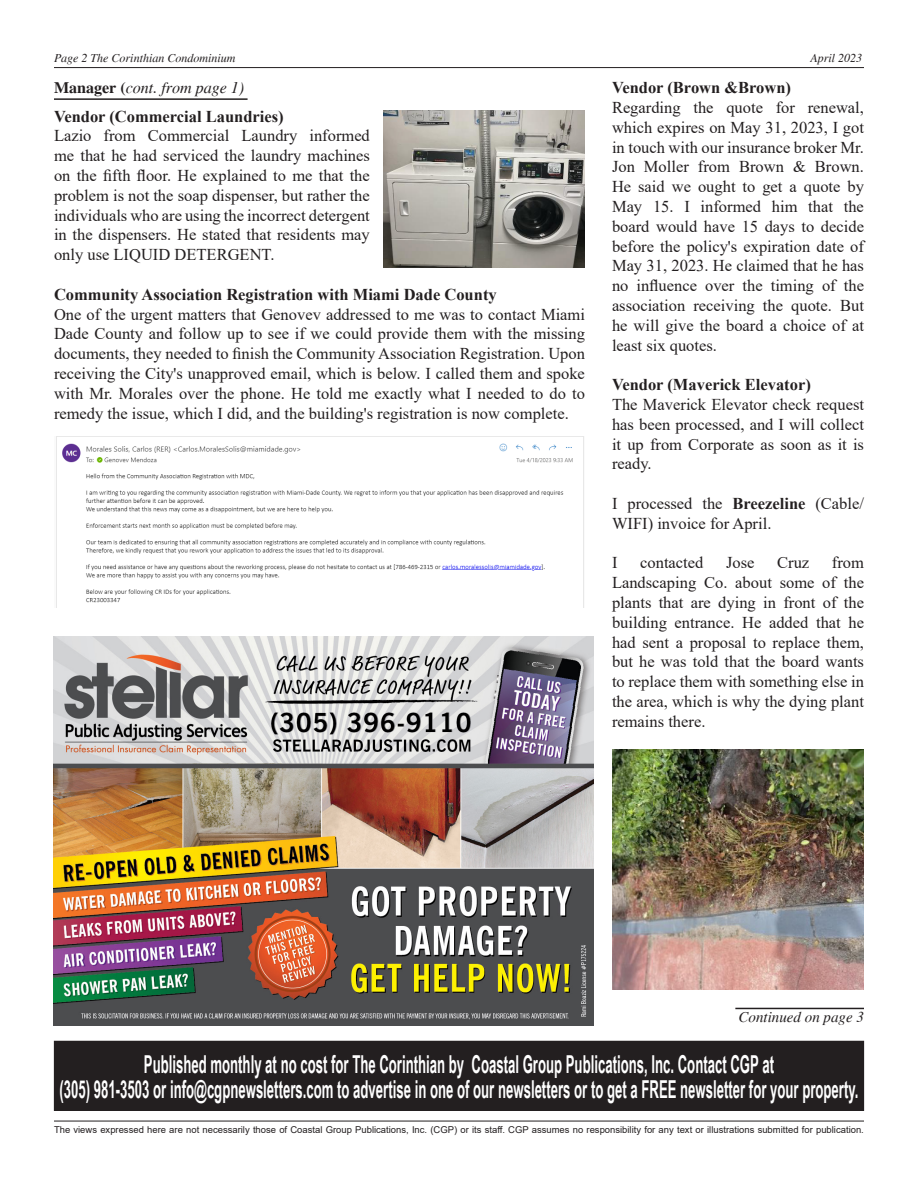
<style>
.page{position:relative;width:918px;height:1188px;background:#fff}
.page>*{position:absolute;margin:0;border:0;box-sizing:border-box;transform-origin:0 0}
.t1{font:700 24.75px "Arial Narrow";color:#fff;scale:.65 1}
.t2{font:16.5px/19.8px "Times New Roman";color:#231f20;text-align:justify}
.t3{font:700 16.5px "Times New Roman";color:#231f20}
.t4{font:italic 16.05px "Times";color:#231f20}
.t5{font:italic 15px "Times";color:#231f20}
.t6{font:italic 12px "Times";color:#231f20}
.t7{font:9.45px "Arial";color:#231f20}
.s1{font-weight:700;font-style:normal}
.s2{font-weight:700}
</style>
<div class="page">
<hr style="left:54px;top:67px;width:810px;height:1px;background:#231f20">
<hr style="left:54px;top:98px;width:194px;height:2px;background:#231f20">
<hr style="left:735px;top:1008px;width:129px;height:1px;background:#231f20">
<div style="left:54px;top:1041px;width:810px;height:69px;background:#231f20"></div>
<div style="left:54px;top:1041px;width:810px;height:70px;border:1px solid #231f20"></div>
<hr style="left:54px;top:1121px;width:810px;height:1px;background:#231f20">
<img style="left:54px;top:636px;width:540px;height:389px">
<img style="left:56px;top:437px;width:528px;height:171px">
<img style="left:612px;top:750px;width:252px;height:240px">
<img style="left:383px;top:110px;width:202px;height:158px">
<p class="t6" style="left:54px;top:52px;width:183px">Page 2 The Corinthian Condominium</p>
<p class="t6" style="left:811px;top:52px;width:53px">April 2023</p>
<p class="t4" style="left:54px;top:79px;width:192px"><span class="s1">Manager (</span>cont. from page 1)</p>
<p class="t3" style="left:612px;top:76px;width:181px">Vendor (Brown &amp;Brown)</p>
<p class="t2" style="left:612px;top:97px;width:254px">Regarding the quote for renewal, which expires on May 31, 2023, I got in touch with our insurance broker Mr.<br>Jon Moller from Brown &amp; Brown.<br>He said we ought to get a quote by May 15. I informed him that the board would have 15 days to decide before the policy's expiration date of May 31, 2023. He claimed that he has no influence over the timing of the association receiving the quote. But he will give the board a choice of at least six quotes.</p>
<p class="t3" style="left:612px;top:373px;width:200px">Vendor (Maverick Elevator)</p>
<p class="t2" style="left:612px;top:394px;width:254px">The Maverick Elevator check request has been processed, and I will collect it up from Corporate as soon as it is ready.</p>
<p class="t2" style="left:612px;top:493px;width:254px">I processed the <span class="s2">Breezeline</span> (Cable/<br>WIFI) invoice for April.</p>
<p class="t2" style="left:612px;top:553px;width:7px">I</p>
<p class="t2" style="left:640px;top:553px;width:65px">contacted</p>
<p class="t2" style="left:726px;top:553px;width:30px">Jose</p>
<p class="t2" style="left:777px;top:553px;width:34px">Cruz</p>
<p class="t3" style="left:54px;top:104px;width:231px">Vendor (Commercial Laundries)</p>
<p class="t2" style="left:54px;top:125px;width:317px">Lazio from Commercial Laundry informed me that he had serviced the laundry machines on the fifth floor. He explained to me that the problem is not the soap dispenser, but rather the individuals who are using the incorrect detergent in the dispensers. He stated that residents may only use LIQUID DETERGENT.</p>
<p class="t3" style="left:54px;top:282px;width:444px">Community Association Registration with Miami Dade County</p>
<p class="t2" style="left:54px;top:304px;width:533px">One of the urgent matters that Genovev addressed to me was to contact Miami Dade County and follow up to see if we could provide them with the missing documents, they needed to finish the Community Association Registration. Upon receiving the City's unapproved email, which is below. I called them and spoke with Mr. Morales over the phone. He told me exactly what I needed to do to remedy the issue, which I did, and the building's registration is now complete.</p>
<p class="t2" style="left:612px;top:553px;width:254px;text-indent:220px">from Landscaping Co. about some of the plants that are dying in front of the building entrance. He added that he had sent a proposal to replace them, but he was told that the board wants to replace them with something else in the area, which is why the dying plant remains there.</p>
<p class="t5" style="left:739px;top:1009px;width:127px">Continued on page 3</p>
<p class="t1" style="left:144px;top:1045px;width:971px">Published monthly at no cost for The Corinthian by Coastal Group Publications, Inc. Contact CGP at</p>
<p class="t1" style="left:60px;top:1070px;width:1231px">(305) 981-3503 or info@cgpnewsletters.com to advertise in one of our newsletters or to get a FREE newsletter for your property.</p>
<p class="t7" style="left:54px;top:1124px;width:811px">The views expressed here are not necessarily those of Coastal Group Publications, Inc. (CGP) or its staff. CGP assumes no responsibility for any text or illustrations submitted for publication.</p>
</div>
